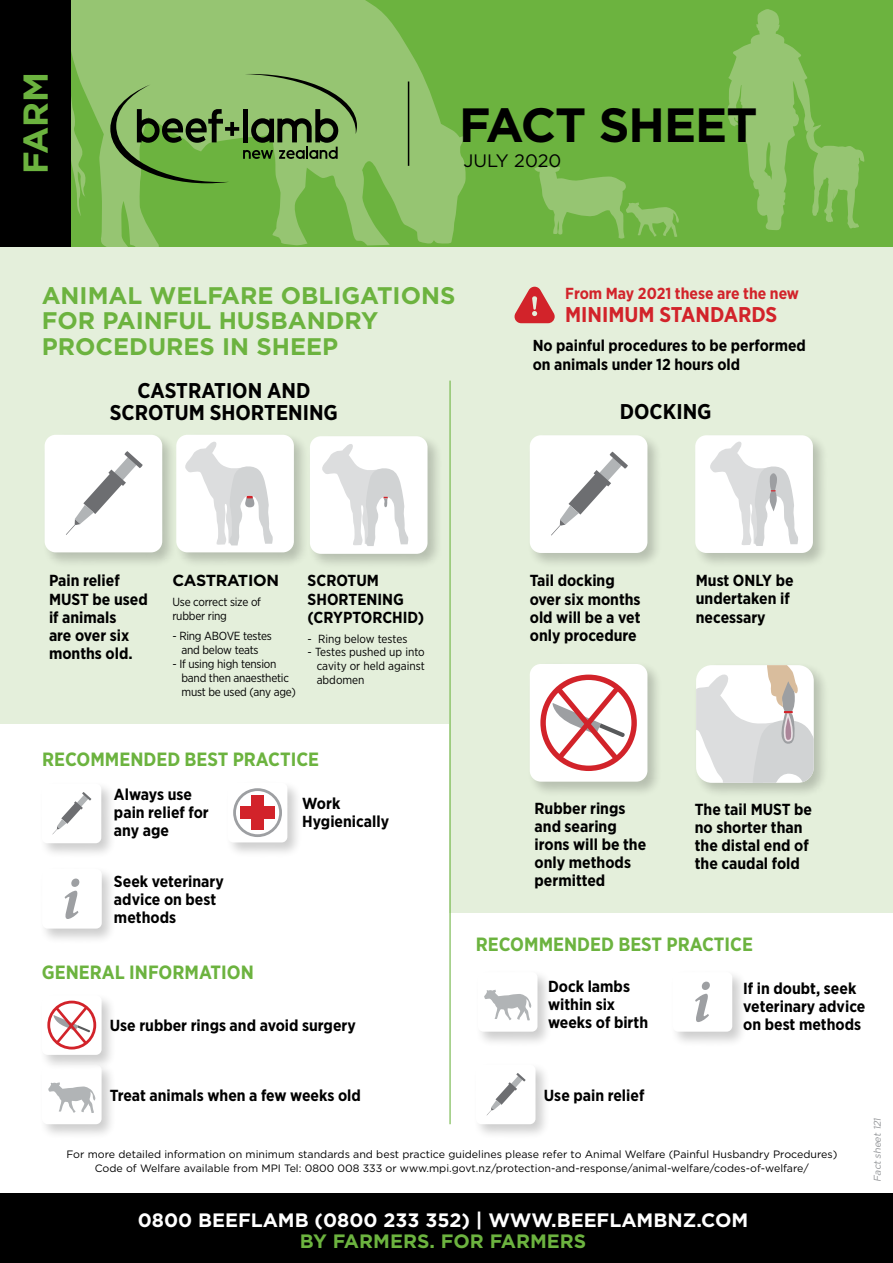
<style>
.page{position:relative;width:893px;height:1263px;background:#fff}
.page>*{position:absolute;margin:0;border:0;box-sizing:border-box;transform-origin:0 0}
.t1{font:700 48px "Gotham";letter-spacing:-.02em;color:#000}
.t2{font:700 34.5px "Gotham";color:#6cb33f}
.t3{font:700 24px/25.5px "Gotham";color:#6cb33f}
.t4{font:700 21.3px/22.4px "Gotham Narrow";color:#000;text-align:center}
.t5{font:700 21.3px "Gotham Narrow";color:#d2232a}
.t6{font:700 19.35px "Gotham";color:#fff}
.t7{font:700 19.35px "Gotham";color:#6cb33f}
.t8{font:700 19.2px "Gotham Narrow";color:#6cb33f}
.t9{font:18px "Gotham";color:#000}
.t10{font:700 16.05px/18.1px "Gotham Narrow";color:#000}
.t11{font:700 16.05px "Gotham Narrow";color:#d2232a}
.t12{font:700 16.05px "Gotham";letter-spacing:-.02em;color:#000}
.t13{font:700 15.9px/19.5px "Gotham Narrow";color:#000}
.t14{font:11.7px/13.8px "Gotham Narrow";letter-spacing:-.02em;color:#000}
.t15{font:11.7px "Gotham Narrow";color:#000}
.t16{font:10.65px/13.8px "Gotham";color:#000;text-align:center}
.t17{font:italic 9.75px "Gotham";color:#939598}
</style>
<div class="page">
<div style="left:0;top:240px;width:463px;height:484px;background:#e4efdb"></div>
<div style="left:449px;top:247px;width:444px;height:665px;background:#e4efdb"></div>
<div style="left:225px;top:780px;width:78px;height:77px;background:#000;opacity:.2"></div>
<div style="left:228px;top:783px;width:59px;height:59px;background:#fff;border-radius:6px"></div>
<div style="left:251px;top:795px;width:13px;height:35px;background:#d2232a"></div>
<div style="left:240px;top:806px;width:35px;height:13px;background:#d2232a"></div>
<div style="left:233px;top:788px;width:49px;height:49px;border:3px solid #9d9fa2;border-radius:50%"></div>
<div style="left:39px;top:866px;width:78px;height:78px;background:#000;opacity:.2"></div>
<div style="left:42px;top:869px;width:60px;height:59px;background:#fff;border-radius:6px"></div>
<svg style="left:65px;top:878px;width:14px;height:41px"></svg>
<div style="left:42px;top:431px;width:136px;height:136px;background:#000;opacity:.2"></div>
<div style="left:45px;top:435px;width:117px;height:117px;background:#fff;border-radius:11px"></div>
<svg style="left:66px;top:451px;width:77px;height:84px"></svg>
<div style="left:173px;top:431px;width:136px;height:136px;background:#000;opacity:.2"></div>
<div style="left:176px;top:435px;width:118px;height:117px;background:#fff;border-radius:11px"></div>
<svg style="left:185px;top:441px;width:88px;height:104px"></svg>
<div style="left:307px;top:433px;width:136px;height:136px;background:#000;opacity:.2"></div>
<div style="left:310px;top:436px;width:117px;height:118px;background:#fff;border-radius:11px"></div>
<svg style="left:322px;top:444px;width:87px;height:102px"></svg>
<div style="left:39px;top:1061px;width:78px;height:78px;background:#000;opacity:.2"></div>
<div style="left:42px;top:1064px;width:60px;height:60px;background:#fff;border-radius:6px"></div>
<svg style="left:48px;top:1082px;width:48px;height:31px"></svg>
<div style="left:39px;top:780px;width:77px;height:79px;background:#000;opacity:.2"></div>
<div style="left:42px;top:784px;width:59px;height:59px;background:#fff;border-radius:6px"></div>
<svg style="left:52px;top:792px;width:39px;height:42px"></svg>
<div style="left:0;top:1193px;width:893px;height:70px;background:#000"></div>
<div style="left:527px;top:432px;width:136px;height:136px;background:#000;opacity:.2"></div>
<div style="left:530px;top:435px;width:117px;height:118px;background:#fff;border-radius:11px"></div>
<svg style="left:551px;top:452px;width:77px;height:83px"></svg>
<div style="left:692px;top:432px;width:136px;height:136px;background:#000;opacity:.2"></div>
<div style="left:695px;top:435px;width:118px;height:118px;background:#fff;border-radius:11px"></div>
<svg style="left:710px;top:441px;width:88px;height:105px"></svg>
<div style="left:475px;top:969px;width:78px;height:78px;background:#000;opacity:.2"></div>
<div style="left:478px;top:972px;width:59px;height:60px;background:#fff;border-radius:6px"></div>
<svg style="left:484px;top:990px;width:48px;height:30px"></svg>
<div style="left:670px;top:969px;width:77px;height:78px;background:#000;opacity:.2"></div>
<div style="left:673px;top:972px;width:59px;height:60px;background:#fff;border-radius:6px"></div>
<svg style="left:695px;top:982px;width:15px;height:40px"></svg>
<div style="left:473px;top:1061px;width:78px;height:78px;background:#000;opacity:.2"></div>
<div style="left:476px;top:1064px;width:59px;height:60px;background:#fff;border-radius:6px"></div>
<svg style="left:487px;top:1073px;width:39px;height:42px"></svg>
<div style="left:39px;top:992px;width:78px;height:78px;background:#000;opacity:.2"></div>
<div style="left:42px;top:995px;width:60px;height:60px;background:#fff;border-radius:6px"></div>
<div style="left:47px;top:1001px;width:49px;height:48px;border:3px solid #d2232a;border-radius:50%"></div>
<svg style="left:52px;top:1003px;width:39px;height:44px"></svg>
<div style="left:527px;top:661px;width:136px;height:136px;background:#000;opacity:.2"></div>
<div style="left:530px;top:664px;width:117px;height:118px;background:#fff;border-radius:11px"></div>
<div style="left:540px;top:675px;width:97px;height:96px;border:5px solid #d2232a;border-radius:50%"></div>
<svg style="left:551px;top:680px;width:74px;height:86px"></svg>
<hr style="left:449px;top:381px;width:2px;height:743px;background:#6cb33f">
<div style="left:0;top:0;width:893px;height:247px;background:#6cb33f"></div>
<svg style="left:728px;top:9px;width:137px;height:221px"></svg>
<svg style="left:70px;top:0;width:396px;height:247px;fill:#96c572"></svg>
<svg style="left:534px;top:166px;width:145px;height:73px"></svg>
<div style="left:0;top:0;width:70px;height:247px;background:#000"></div>
<hr style="left:408px;top:81px;width:1px;height:85px;background:#000">
<svg style="left:110px;top:74px;width:247px;height:109px"></svg>
<svg style="left:514px;top:287px;width:41px;height:36px"></svg>
<div style="left:693px;top:662px;width:136px;height:136px;background:#000;opacity:.2"></div>
<svg style="left:696px;top:665px;width:118px;height:118px"></svg>
<h2 class="t2" style="left:13px;top:174px;width:104px;rotate:-90deg">FARM</h2>
<h1 class="t1" style="left:459px;top:93px;width:300px">FACT SHEET</h1>
<p class="t9" style="left:463px;top:150px;width:99px">JULY 2020</p>
<h3 class="t3" style="left:42px;top:282px;width:415px">ANIMAL WELFARE OBLIGATIONS<br>FOR PAINFUL HUSBANDRY<br>PROCEDURES IN SHEEP</h3>
<h3 class="t4" style="left:110px;top:379px;width:230px">CASTRATION AND<br>SCROTUM SHORTENING</h3>
<p class="t11" style="left:565px;top:283px;width:235px">From May 2021 these are the new</p>
<h3 class="t5" style="left:565px;top:301px;width:214px">MINIMUM STANDARDS</h3>
<p class="t13" style="left:533px;top:335px;width:275px">No painful procedures to be performed on animals under 12 hours old</p>
<h3 class="t4" style="left:620px;top:400px;width:93px">DOCKING</h3>
<p class="t10" style="left:49px;top:571px;width:100px">Pain relief<br>MUST be used if animals<br>are over six months old.</p>
<p class="t12" style="left:172px;top:570px;width:108px">CASTRATION</p>
<p class="t14" style="left:172px;top:595px;width:90px">Use correct size of rubber ring</p>
<p class="t14" style="left:172px;top:629px;width:101px;text-align:center">- Ring ABOVE testes and below teats</p>
<p class="t14" style="left:182px;top:657px;width:116px;text-indent:-9px">- If using high tension band then anaesthetic must be used (any age)</p>
<p class="t10" style="left:308px;top:571px;width:118px">SCROTUM<br>SHORTENING (CRYPTORCHID)</p>
<p class="t15" style="left:308px;top:631px;width:101px">- Ring below testes</p>
<p class="t14" style="left:317px;top:645px;width:110px;text-align:justify;text-indent:-9px">- Testes pushed up into cavity or held against abdomen</p>
<p class="t8" style="left:42px;top:746px;width:279px">RECOMMENDED BEST PRACTICE</p>
<p class="t10" style="left:114px;top:785px;width:96px">Always use pain relief for any age</p>
<p class="t10" style="left:302px;top:794px;width:88px">Work<br>Hygienically</p>
<p class="t10" style="left:114px;top:872px;width:111px">Seek veterinary advice on best methods</p>
<p class="t8" style="left:42px;top:960px;width:213px">GENERAL INFORMATION</p>
<p class="t10" style="left:110px;top:1016px;width:248px">Use rubber rings and avoid surgery</p>
<p class="t10" style="left:530px;top:571px;width:112px">Tail docking over six months old will be a vet only procedure</p>
<p class="t10" style="left:696px;top:571px;width:99px">Must ONLY be undertaken if necessary</p>
<p class="t10" style="left:535px;top:799px;width:113px">Rubber rings and searing irons will be the only methods permitted</p>
<p class="t10" style="left:695px;top:800px;width:119px">The tail MUST be no shorter than the distal end of the caudal fold</p>
<p class="t8" style="left:476px;top:932px;width:279px">RECOMMENDED BEST PRACTICE</p>
<p class="t10" style="left:548px;top:977px;width:102px">Dock lambs within six weeks of birth</p>
<p class="t10" style="left:743px;top:979px;width:124px">If in doubt, seek veterinary advice on best methods</p>
<p class="t10" style="left:110px;top:1086px;width:253px">Treat animals when a few weeks old</p>
<p class="t10" style="left:544px;top:1086px;width:102px">Use pain relief</p>
<p class="t16" style="left:66px;top:1147px;width:772px">For more detailed information on minimum standards and best practice guidelines please refer to Animal Welfare (Painful Husbandry Procedures)<br>Code of Welfare available from MPI Tel: 0800 008 333 or www.mpi.govt.nz/protection-and-response/animal-welfare/codes-of-welfare/</p>
<p class="t6" style="left:138px;top:1207px;width:612px">0800 BEEFLAMB (0800 233 352) | WWW.BEEFLAMBNZ.COM</p>
<p class="t7" style="left:300px;top:1228px;width:288px">BY FARMERS. FOR FARMERS</p>
<p class="t17" style="left:871px;top:1182px;width:67px;rotate:-90deg">Factsheet121</p>
</div>
